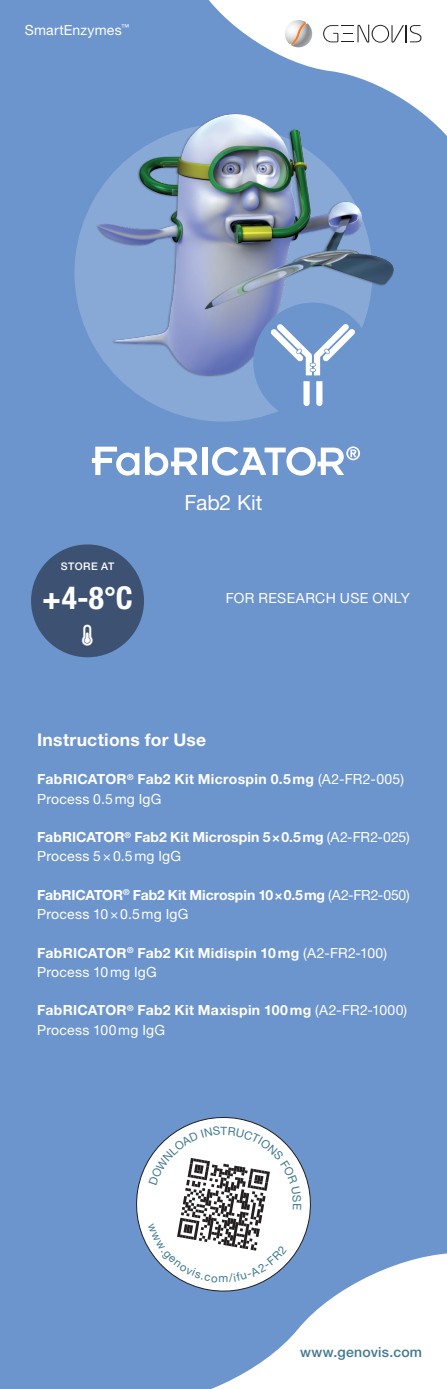
<style>
.page{position:relative;width:447px;height:1389px;background:#fff}
.page>*{position:absolute;margin:0;border:0;box-sizing:border-box;transform-origin:0 0}
.t1{font:700 condensed 31.5px "Helvetica Neue";color:#fff}
.t2{font:21px "Helvetica Neue LT Pro";letter-spacing:-.005em;color:#fff}
.t3{font:700 17.5px "Helvetica Neue LT Pro";letter-spacing:.015em;color:#fff}
.t4{font:700 14px/19.2px "Helvetica Neue LT Pro";letter-spacing:.005em;color:#fff}
.t5{font:14px "Helvetica Neue LT Pro";letter-spacing:.02em;color:#fff}
.t6{font:500 14px "Helvetica Neue LT Pro";letter-spacing:.015em;color:#41798e}
.t7{font:500 10.5px "Helvetica Neue";letter-spacing:.05em;color:#fff}
.s1{font-weight:400}
</style>
<div class="page">
<div style="left:0;top:0;width:446px;height:1389px;background:#6c94cd"></div>
<svg style="left:209px;top:0;width:237px;height:135px;fill:#fff"></svg>
<svg style="left:211px;top:1253px;width:235px;height:136px;fill:#fff"></svg>
<svg style="left:323px;top:25px;width:98px;height:18px"></svg>
<img style="left:285px;top:20px;width:20px;height:24px">
<img style="left:291px;top:23px;width:21px;height:24px">
<svg style="left:291px;top:22px;width:15px;height:24px"></svg>
<div style="left:74px;top:124px;width:298px;height:298px;background:#88a8d6;border-radius:50%"></div>
<svg style="left:136px;top:1117px;width:181px;height:181px"></svg>
<svg style="left:92px;top:447px;width:47px;height:29px"></svg>
<svg style="left:145px;top:447px;width:52px;height:29px"></svg>
<div style="left:203px;top:448px;width:5px;height:27px;background:#fff"></div>
<svg style="left:212px;top:446px;width:148px;height:30px"></svg>
<img style="left:93px;top:106px;width:305px;height:276px">
<div style="left:253px;top:303px;width:119px;height:119px;background:#6c94cd;border-radius:50%"></div>
<svg style="left:303px;top:381px;width:6px;height:25px"></svg>
<svg style="left:316px;top:381px;width:6px;height:25px"></svg>
<svg style="left:270px;top:324px;width:85px;height:51px"></svg>
<div style="left:31px;top:544px;width:113px;height:113px;background:#3d5273;border-radius:50%"></div>
<svg style="left:148px;top:1126px;width:153px;height:156px"></svg>
<p class="t5" style="left:25px;top:21px;width:106px">SmartEnzymes<sup>™</sup></p>
<p class="t7" style="left:61px;top:560px;width:55px">STORE AT</p>
<p class="t1" style="left:42px;top:579px;width:92px">+4-8°C</p>
<p class="t2" style="left:184px;top:490px;width:79px">Fab2 Kit</p>
<p class="t5" style="left:225px;top:590px;width:185px">FOR RESEARCH USE ONLY</p>
<p class="t3" style="left:37px;top:729px;width:170px">Instructions for Use</p>
<p class="t4" style="left:37px;top:770px;width:368px">FabRICATOR<sup>®</sup> Fab2 Kit Microspin 0.5 mg <span class="s1">(A2-FR2-005)<br>Process 0.5 mg IgG</span></p>
<p class="t4" style="left:37px;top:827px;width:374px">FabRICATOR<sup>®</sup> Fab2 Kit Microspin 5 × 0.5 mg <span class="s1">(A2-FR2-025)<br>Process 5 × 0.5 mg IgG</span></p>
<p class="t4" style="left:37px;top:885px;width:374px">FabRICATOR<sup>®</sup> Fab2 Kit Microspin 10 × 0.5 mg <span class="s1">(A2-FR2-050)<br>Process 10 × 0.5 mg IgG</span></p>
<p class="t4" style="left:37px;top:943px;width:351px">FabRICATOR<sup>®</sup> Fab2 Kit Midispin 10 mg <span class="s1">(A2-FR2-100)<br>Process 10 mg IgG</span></p>
<p class="t4" style="left:37px;top:1001px;width:371px">FabRICATOR<sup>®</sup> Fab2 Kit Maxispin 100 mg <span class="s1">(A2-FR2-1000)<br>Process 100 mg IgG</span></p>
<p class="t6" style="left:300px;top:1344px;width:123px">www.genovis.com</p>
</div>
